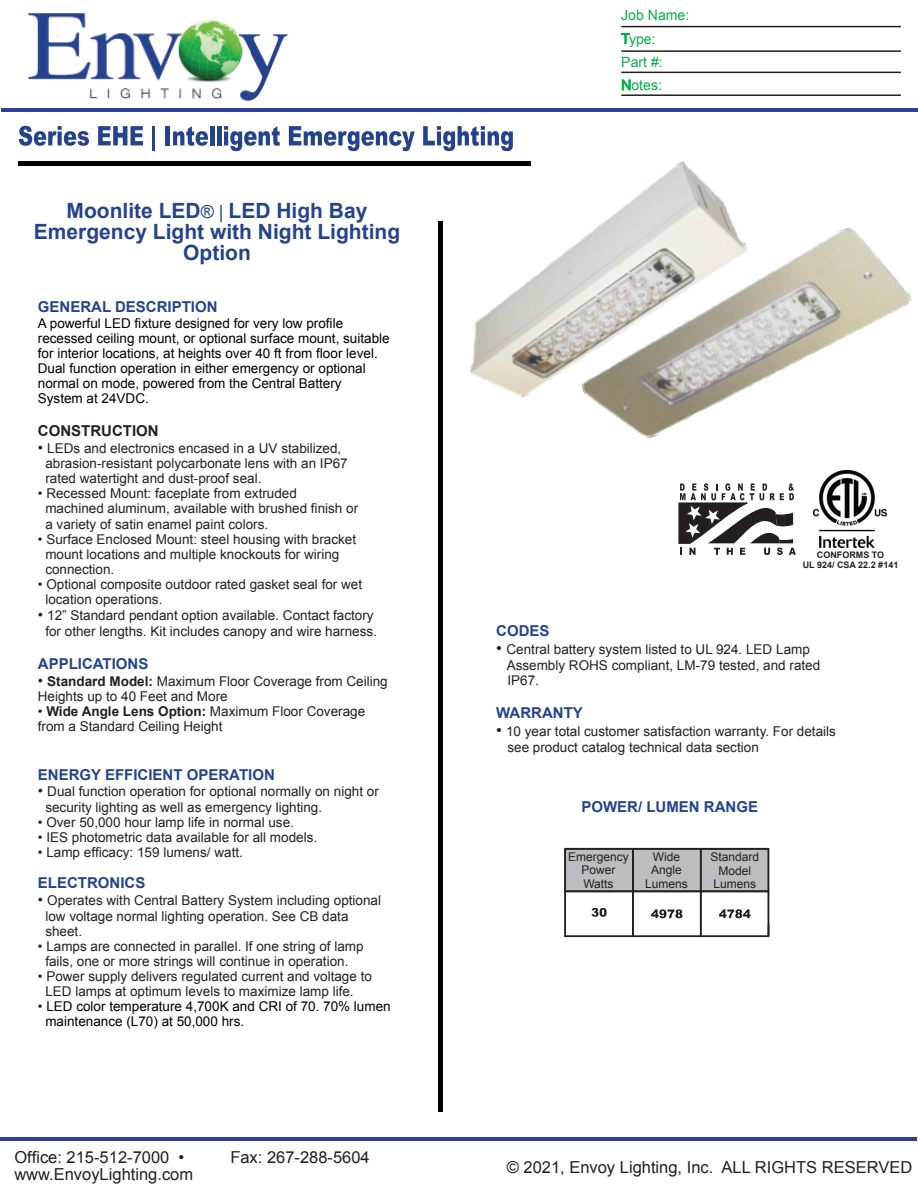
<style>
.page{position:relative;width:918px;height:1188px;background:#fff}
.page>*{position:absolute;margin:0;border:0;box-sizing:border-box;transform-origin:0 0}
.t1{font:700 21px/21px "Arial";color:#25438d;text-align:center}
.t2{font:16.5px "Arial";color:#231f20}
.t3{font:700 15px "Arial";color:#25438d}
.t4{font:700 15px "Arial";color:#231f20}
.t5{font:14.1px/23.1px "Arial";color:#07ad4b}
.t6{font:13.5px/15.1px "Arial";color:#231f20}
.t7{font:13.5px/15px "Arial";color:#000}
.t8{font:12px/13.4px "Arial";color:#231f20;text-align:center}
.t9{font:700 9px/10.1px "Arial";color:#231f20;text-align:center}
.s1{font-weight:400;font-size:18px}
.s2{font-size:15px}
.s3{font-weight:700}
.s4{color:#231f20}
.s5{font-size:16.5px}
</style>
<div class="page">
<hr style="left:0;top:1137px;width:916px;height:4px;background:#323f99">
<hr style="left:2px;top:108px;width:916px;height:3px;background:#323f99">
<svg style="left:621px;top:33px;width:9px;height:11px"></svg>
<svg style="left:622px;top:80px;width:9px;height:10px"></svg>
<hr style="left:621px;top:26px;width:280px;height:1px;background:#231f20">
<hr style="left:621px;top:50px;width:280px;height:2px;background:#231f20">
<hr style="left:621px;top:72px;width:280px;height:1px;background:#231f20">
<hr style="left:621px;top:94px;width:280px;height:2px;background:#231f20">
<img style="left:27px;top:13px;width:261px;height:89px">
<div style="left:565px;top:849px;width:204px;height:43px;background:#bcbdc0"></div>
<svg style="left:19px;top:126px;width:70px;height:20px"></svg>
<svg style="left:98px;top:126px;width:45px;height:19px"></svg>
<hr style="left:153px;top:126px;width:2px;height:25px;background:#25438d">
<div style="left:165px;top:126px;width:5px;height:19px;background:#25438d"></div>
<svg style="left:173px;top:126px;width:35px;height:20px"></svg>
<hr style="left:210px;top:126px;width:4px;height:19px;background:#25438d">
<hr style="left:217px;top:126px;width:4px;height:19px;background:#25438d">
<svg style="left:224px;top:126px;width:56px;height:25px"></svg>
<svg style="left:289px;top:126px;width:126px;height:25px"></svg>
<svg style="left:423px;top:126px;width:90px;height:25px"></svg>
<img style="left:604px;top:227px;width:308px;height:212px">
<img style="left:432px;top:161px;width:337px;height:247px">
<svg style="left:679px;top:483px;width:117px;height:72px"></svg>
<img style="left:813px;top:470px;width:74px;height:78px">
<svg style="left:591px;top:908px;width:16px;height:9px"></svg>
<svg style="left:651px;top:909px;width:31px;height:9px"></svg>
<svg style="left:719px;top:909px;width:32px;height:9px"></svg>
<svg style="left:767px;top:847px;width:3px;height:91px"></svg>
<div style="left:564px;top:848px;width:70px;height:44px;border:2px solid #231f20"></div>
<div style="left:632px;top:848px;width:69px;height:44px;border:2px solid #231f20"></div>
<div style="left:700px;top:848px;width:69px;height:44px;border:2px solid #231f20"></div>
<div style="left:564px;top:891px;width:70px;height:46px;border:2px solid #231f20"></div>
<div style="left:632px;top:891px;width:69px;height:46px;border:2px solid #231f20"></div>
<div style="left:700px;top:891px;width:69px;height:46px;border:2px solid #231f20"></div>
<hr style="left:18px;top:162px;width:513px;height:4px;background:#000">
<hr style="left:438px;top:221px;width:4px;height:890px;background:#000">
<h1 class="t1" style="left:34px;top:202px;width:368px">Moonlite LED<span class="s1">® |</span> LED High Bay<br>Emergency Light with Night Lighting<br>Option</h1>
<p class="t3" style="left:38px;top:301px;width:181px">GENERAL DESCRIPTION</p>
<p class="t7" style="left:38px;top:317px;width:353px">A powerful LED fixture designed for very low profile recessed ceiling mount, or optional surface mount, suitable for interior locations, at heights over 40 ft from floor level.<br>Dual function operation in either emergency or optional normal on mode, powered from the Central Battery System at 24VDC.</p>
<p class="t4" style="left:38px;top:425px;width:122px">CONSTRUCTION</p>
<p class="t6" style="left:45px;top:442px;width:304px;text-indent:-8px"><span class="s2">•</span> LEDs and electronics encased in a UV stabilized, abrasion-resistant polycarbonate lens with an IP67 rated watertight and dust-proof seal.</p>
<p class="t6" style="left:45px;top:487px;width:314px;text-indent:-8px">• Recessed Mount: faceplate from extruded machined aluminum, available with brushed finish or a variety of satin enamel paint colors.</p>
<p class="t6" style="left:45px;top:533px;width:312px;text-indent:-8px">• Surface Enclosed Mount: steel housing with bracket mount locations and multiple knockouts for wiring connection.</p>
<p class="t6" style="left:45px;top:578px;width:318px;text-indent:-8px">• Optional composite outdoor rated gasket seal for wet location operations.</p>
<p class="t6" style="left:38px;top:609px;width:341px;text-align:center"><span class="s2">•</span> 12” Standard pendant option available. Contact factory for other lengths. Kit includes canopy and wire harness.</p>
<p class="t3" style="left:38px;top:658px;width:112px">APPLICATIONS</p>
<p class="t6" style="left:38px;top:674px;width:351px"><span class="s2">•</span> <span class="s3">Standard Model:</span> Maximum Floor Coverage from Ceiling<br>Heights up to 40 Feet and More</p>
<p class="t6" style="left:38px;top:705px;width:329px">• <span class="s3">Wide Angle Lens Option:</span> Maximum Floor Coverage from a Standard Ceiling Height</p>
<p class="t3" style="left:38px;top:769px;width:238px">ENERGY EFFICIENT OPERATION</p>
<p class="t6" style="left:45px;top:785px;width:335px;text-indent:-8px"><span class="s2">•</span> Dual function operation for optional normally on night or security lighting as well as emergency lighting.</p>
<p class="t6" style="left:38px;top:816px;width:258px">• Over 50,000 hour lamp life in normal use.</p>
<p class="t6" style="left:38px;top:831px;width:281px">• IES photometric data available for all models.</p>
<p class="t6" style="left:38px;top:846px;width:207px">• Lamp efficacy: 159 lumens/ watt.</p>
<p class="t3" style="left:38px;top:878px;width:109px">ELECTRONICS</p>
<p class="t6" style="left:45px;top:894px;width:337px;text-indent:-8px"><span class="s2">•</span> Operates with Central Battery System including optional low voltage normal lighting operation. See CB data sheet.</p>
<p class="t6" style="left:38px;top:940px;width:327px;text-align:center">• Lamps are connected in parallel. If one string of lamp fails, one or more strings will continue in operation.</p>
<p class="t6" style="left:45px;top:970px;width:328px;text-indent:-8px">• Power supply delivers regulated current and voltage to<br>LED lamps at optimum levels to maximize lamp life.</p>
<p class="t7" style="left:45px;top:1000px;width:347px;text-indent:-8px"><span class="s4">•</span> LED color temperature 4,700K and CRI of 70. 70% lumen maintenance (L70) at 50,000 hrs.</p>
<p class="t2" style="left:14px;top:1151px;width:171px">Office: 215-512-7000 •</p>
<p class="t2" style="left:230px;top:1151px;width:141px">Fax: 267-288-5604</p>
<p class="t2" style="left:14px;top:1168px;width:180px">www.EnvoyLighting.com</p>
<p class="t5" style="left:621px;top:5px;width:70px">Job Name:<br>Type:<br>Part #:<br>Notes:</p>
<p class="t9" style="left:803px;top:551px;width:97px">CONFORMS TO<br>UL 924/ CSA 22.2 #141</p>
<p class="t3" style="left:496px;top:625px;width:55px">CODES</p>
<p class="t6" style="left:507px;top:643px;width:315px;text-indent:-11px"><span class="s5">•</span> Central battery system listed to UL 924. LED Lamp<br>Assembly ROHS compliant, LM-79 tested, and rated<br>IP67.</p>
<p class="t3" style="left:496px;top:707px;width:88px">WARRANTY</p>
<p class="t6" style="left:507px;top:725px;width:330px;line-height:15.8px;text-indent:-11px"><span class="s5">•</span> 10 year total customer satisfaction warranty. For details see product catalog technical data section</p>
<p class="t3" style="left:581px;top:801px;width:178px">POWER/ LUMEN RANGE</p>
<p class="t8" style="left:568px;top:851px;width:62px">Emergency<br>Power<br>Watts</p>
<p class="t8" style="left:645px;top:851px;width:44px">Wide<br>Angle<br>Lumens</p>
<p class="t8" style="left:710px;top:851px;width:50px">Standard<br>Model<br>Lumens</p>
<p class="t2" style="left:507px;top:1161px;width:407px">© 2021, Envoy Lighting, Inc. ALL RIGHTS RESERVED</p>
</div>
